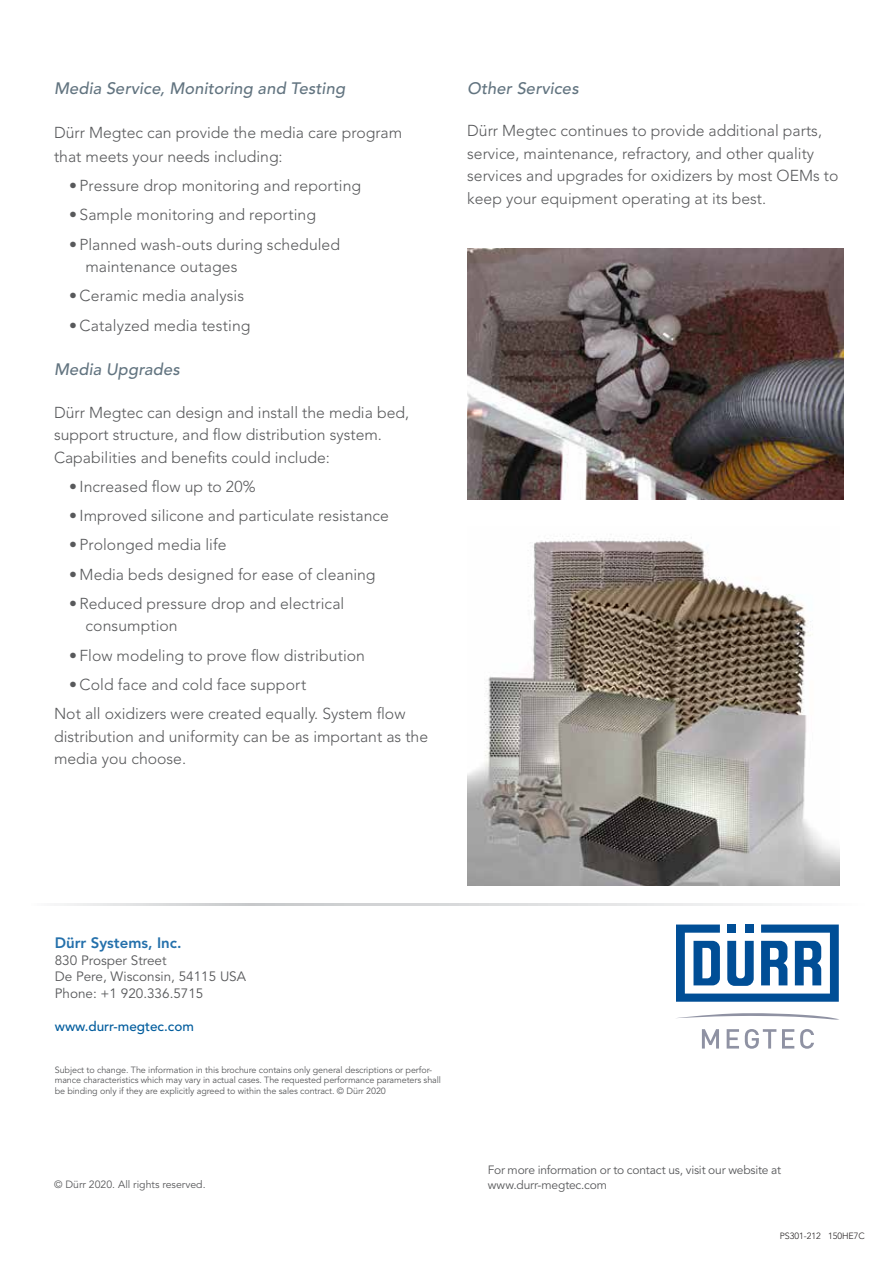
<style>
.page{position:relative;width:894px;height:1264px;background:#fff}
.page>*{position:absolute;margin:0;border:0;box-sizing:border-box;transform-origin:0 0}
.t1{font:italic 500 16.5px "Avenir LT Std";letter-spacing:.01em;color:#627480}
.t2{font:300 15.75px/22.5px "Avenir LT Std";color:#58595b}
.t3{font:800 15px "Avenir LT Std";color:#2470ab}
.t4{font:13.5px/16.5px "Avenir LT Std";color:#58595b}
.t5{font:500 13.5px "Avenir LT Std";color:#005c9d}
.t6{font:12px "Avenir LT Std";letter-spacing:-.015em;color:#58595b}
.t7{font:10.5px "Avenir LT Std";color:#58595b}
.t8{font:9px/10.5px "Avenir LT Std";letter-spacing:-.01em;color:#58595b}
.t9{font:300 9px "Avenir LT Std";color:#231f20}
</style>
<div class="page">
<img style="left:467px;top:537px;width:372px;height:349px">
<img style="left:467px;top:248px;width:376px;height:252px">
<svg style="left:60px;top:904px;width:722px;height:1px"></svg>
<svg style="left:676px;top:924px;width:162px;height:77px"></svg>
<svg style="left:676px;top:1013px;width:163px;height:7px"></svg>
<svg style="left:701px;top:1029px;width:17px;height:19px"></svg>
<svg style="left:726px;top:1029px;width:12px;height:19px"></svg>
<svg style="left:744px;top:1029px;width:69px;height:19px"></svg>
<p class="t1" style="left:54px;top:78px;width:292px">Media Service, Monitoring and Testing</p>
<p class="t2" style="left:54px;top:120px;width:349px;line-height:24px">Dürr Megtec can provide the media care program that meets your needs including:</p>
<p class="t2" style="left:69px;top:174px;width:293px">• Pressure drop monitoring and reporting</p>
<p class="t2" style="left:69px;top:204px;width:248px">• Sample monitoring and reporting</p>
<p class="t2" style="left:86px;top:233px;width:256px;text-indent:-17px">• Planned wash-outs during scheduled maintenance outages</p>
<p class="t2" style="left:69px;top:285px;width:177px">• Ceramic media analysis</p>
<p class="t2" style="left:69px;top:314px;width:183px">• Catalyzed media testing</p>
<p class="t1" style="left:54px;top:359px;width:127px">Media Upgrades</p>
<p class="t2" style="left:54px;top:401px;width:356px">Dürr Megtec can design and install the media bed, support structure, and flow distribution system.<br>Capabilities and benefits could include:</p>
<p class="t2" style="left:69px;top:475px;width:188px">• Increased flow up to 20%</p>
<p class="t2" style="left:69px;top:504px;width:321px">• Improved silicone and particulate resistance</p>
<p class="t2" style="left:69px;top:534px;width:159px">• Prolonged media life</p>
<p class="t2" style="left:69px;top:563px;width:308px">• Media beds designed for ease of cleaning</p>
<p class="t2" style="left:86px;top:592px;width:260px;text-indent:-17px">• Reduced pressure drop and electrical consumption</p>
<p class="t2" style="left:69px;top:644px;width:297px">• Flow modeling to prove flow distribution</p>
<p class="t2" style="left:54px;top:670px;width:353px;line-height:29.2px;text-indent:15px">• Cold face and cold face support<br>Not all oxidizers were created equally. System flow</p>
<p class="t2" style="left:54px;top:725px;width:375px">distribution and uniformity can be as important as the media you choose.</p>
<p class="t1" style="left:467px;top:78px;width:113px">Other Services</p>
<p class="t2" style="left:467px;top:120px;width:372px">Dürr Megtec continues to provide additional parts, service, maintenance, refractory, and other quality services and upgrades for oxidizers by most OEMs to keep your equipment operating at its best.</p>
<p class="t3" style="left:55px;top:934px;width:128px">Dürr Systems, Inc.</p>
<p class="t4" style="left:55px;top:952px;width:193px">830 Prosper Street<br>De Pere, Wisconsin, 54115 USA<br>Phone: +1 920.336.5715</p>
<p class="t5" style="left:55px;top:1018px;width:141px">www.durr-megtec.com</p>
<p class="t8" style="left:55px;top:1064px;width:387px">Subject to change. The information in this brochure contains only general descriptions or perfor&shy;mance characteristics which may vary in actual cases. The requested performance parameters shall be binding only if they are explicitly agreed to within the sales contract. © Dürr 2020</p>
<p class="t6" style="left:487px;top:1162px;width:295px">For more information or to contact us, visit our website at</p>
<p class="t7" style="left:54px;top:1178px;width:153px">© Dürr 2020. All rights reserved.</p>
<p class="t6" style="left:487px;top:1177px;width:121px">www.durr-megtec.com</p>
<p class="t9" style="left:779px;top:1230px;width:87px">PS301-212 150HE7C</p>
</div>
